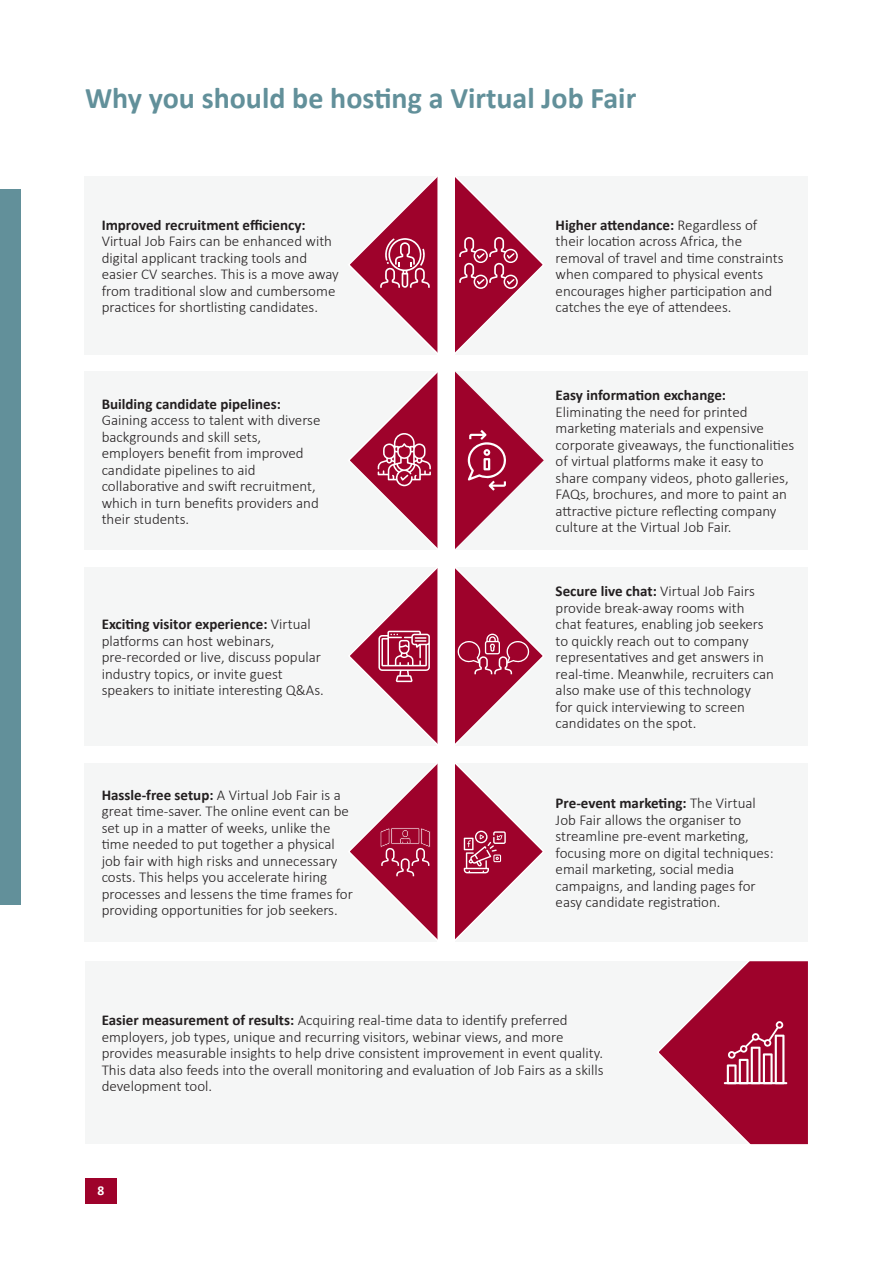
<style>
.page{position:relative;width:893px;height:1263px;background:#fff}
.page>*{position:absolute;margin:0;border:0;box-sizing:border-box;transform-origin:0 0}
.t1{font:700 30px "Calibri";color:#62909a}
.t2{font:300 15px/16.5px "Calibri";color:#231f20}
.t3{font:700 15px "Calibri";color:#231f20}
.t4{font:700 13.5px "Calibri";color:#fff}
.s1{font-weight:700}
</style>
<div class="page">
<div style="left:85px;top:1178px;width:31px;height:26px;background:#9e022b"></div>
<div style="left:0;top:189px;width:20px;height:716px;background:#62909a"></div>
<div style="left:85px;top:176px;width:352px;height:178px;background:#f5f6f6"></div>
<div style="left:85px;top:371px;width:352px;height:179px;background:#f5f6f6"></div>
<div style="left:85px;top:567px;width:352px;height:179px;background:#f5f6f6"></div>
<div style="left:85px;top:763px;width:352px;height:178px;background:#f5f6f6"></div>
<div style="left:455px;top:176px;width:353px;height:178px;background:#f5f6f6"></div>
<div style="left:455px;top:371px;width:353px;height:179px;background:#f5f6f6"></div>
<div style="left:455px;top:567px;width:353px;height:179px;background:#f5f6f6"></div>
<div style="left:455px;top:763px;width:353px;height:178px;background:#f5f6f6"></div>
<div style="left:85px;top:961px;width:723px;height:183px;background:#f5f6f6"></div>
<svg style="left:350px;top:177px;width:87px;height:175px"></svg>
<svg style="left:455px;top:177px;width:88px;height:176px"></svg>
<svg style="left:350px;top:373px;width:87px;height:175px"></svg>
<svg style="left:455px;top:372px;width:89px;height:177px"></svg>
<svg style="left:350px;top:569px;width:87px;height:174px"></svg>
<svg style="left:455px;top:568px;width:88px;height:176px"></svg>
<svg style="left:350px;top:764px;width:87px;height:175px"></svg>
<svg style="left:455px;top:764px;width:88px;height:175px"></svg>
<svg style="left:659px;top:961px;width:149px;height:183px"></svg>
<h1 class="t1" style="left:85px;top:76px;width:553px">Why you should be hosting a Virtual Job Fair</h1>
<p class="t3" style="left:102px;top:214px;width:205px">Improved recruitment efficiency:</p>
<p class="t2" style="left:102px;top:233px;width:238px">Virtual Job Fairs can be enhanced with digital applicant tracking tools and easier CV searches. This is a move away from traditional slow and cumbersome practices for shortlisting candidates.</p>
<p class="t3" style="left:102px;top:393px;width:181px">Building candidate pipelines:</p>
<p class="t2" style="left:102px;top:412px;width:220px">Gaining access to talent with diverse backgrounds and skill sets, employers benefit from improved candidate pipelines to aid collaborative and swift recruitment, which in turn benefits providers and their students.</p>
<p class="t2" style="left:102px;top:616px;width:224px"><span class="s1">Exciting visitor experience:</span> Virtual platforms can host webinars, pre-recorded or live, discuss popular industry topics, or invite guest speakers to initiate interesting Q&amp;As.</p>
<p class="t2" style="left:102px;top:786px;width:253px"><span class="s1">Hassle-free setup:</span> A Virtual Job Fair is a great time-saver. The online event can be set up in a matter of weeks, unlike the time needed to put together a physical job fair with high risks and unnecessary costs. This helps you accelerate hiring processes and lessens the time frames for providing opportunities for job seekers.</p>
<p class="t2" style="left:556px;top:216px;width:229px"><span class="s1">Higher attendance:</span> Regardless of their location across Africa, the removal of travel and time constraints when compared to physical events encourages higher participation and catches the eye of attendees.</p>
<p class="t3" style="left:556px;top:385px;width:172px">Easy information exchange:</p>
<p class="t2" style="left:556px;top:403px;width:240px">Eliminating the need for printed marketing materials and expensive corporate giveaways, the functionalities of virtual platforms make it easy to share company videos, photo galleries, FAQs, brochures, and more to paint an attractive picture reflecting company culture at the Virtual Job Fair.</p>
<p class="t2" style="left:556px;top:583px;width:220px"><span class="s1">Secure live chat:</span> Virtual Job Fairs provide break-away rooms with chat features, enabling job seekers to quickly reach out to company representatives and get answers in real-time. Meanwhile, recruiters can also make use of this technology<br>for quick interviewing to screen candidates on the spot.</p>
<p class="t2" style="left:556px;top:795px;width:220px"><span class="s1">Pre-event marketing:</span> The Virtual Job Fair allows the organiser to streamline pre-event marketing, focusing more on digital techniques: email marketing, social media campaigns, and landing pages for easy candidate registration.</p>
<p class="t2" style="left:102px;top:1012px;width:503px"><span class="s1">Easier measurement of results:</span> Acquiring real-time data to identify preferred employers, job types, unique and recurring visitors, webinar views, and more provides measurable insights to help drive consistent improvement in event quality.<br>This data also feeds into the overall monitoring and evaluation of Job Fairs as a skills development tool.</p>
<p class="t4" style="left:97px;top:1181px;width:8px">8</p>
</div>
